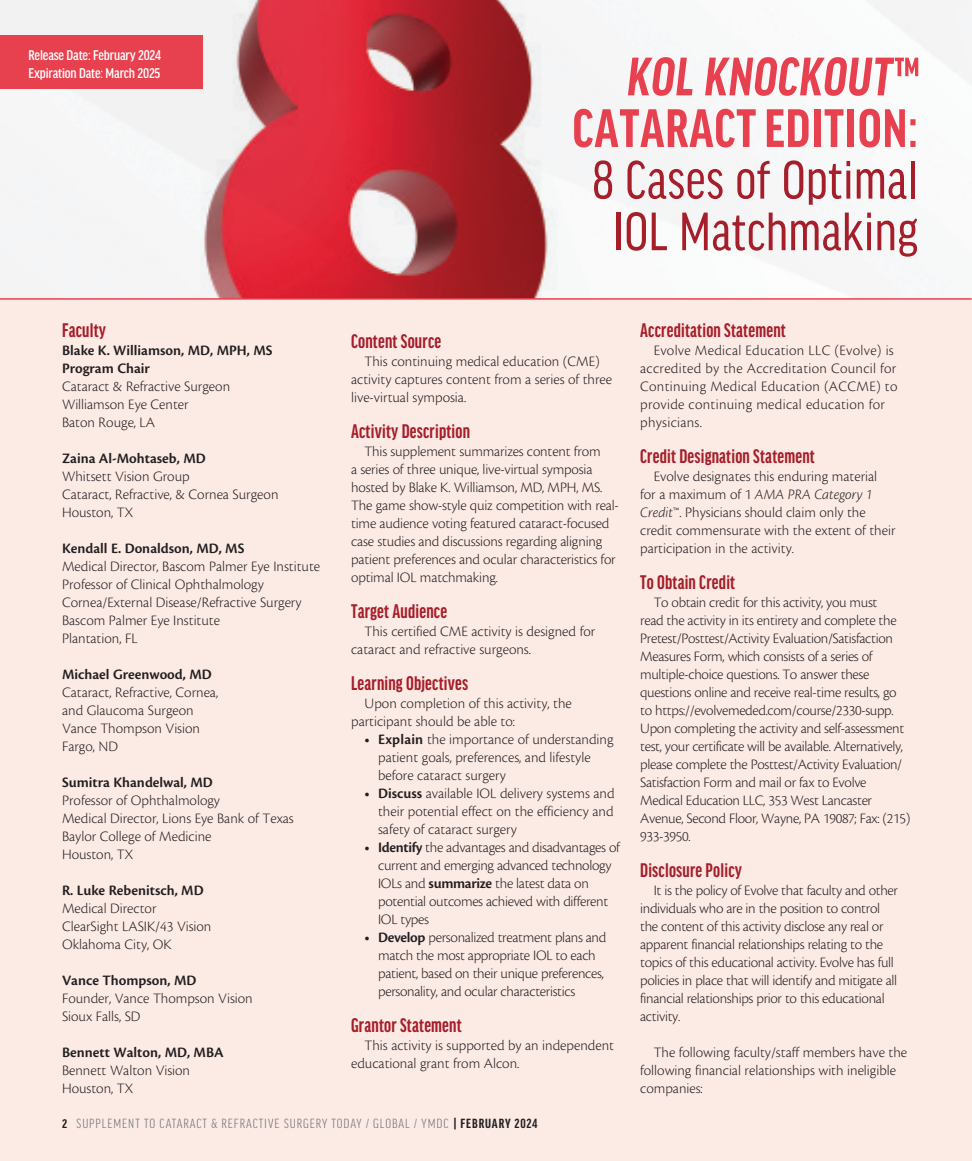
<style>
.page{position:relative;width:972px;height:1161px;background:#fceae5}
.page>*{position:absolute;margin:0;border:0;box-sizing:border-box;transform-origin:0 0}
.body{font:57.6px/51.6px "Good Headline Pro Cond News";letter-spacing:.005em;color:#a51e29;text-align:right;scale:.95 1}
.Subhead_Front_Matter{font:700 extra-condensed 21px "Good Headline Pro";letter-spacing:.01em;color:#a51e29}
.sidebar_body{font:300 15px/18px "Cronos Pro";letter-spacing:-.01em;color:#231f20}
.sidebar_body-2{font:600 15px "Cronos Pro";color:#231f20}
.sidebar_body-3{font:300 15px/18px "Cronos Pro";letter-spacing:.02em;color:#231f20}
.body-2{font:500 condensed 15px "Good Headline Pro";letter-spacing:-.01em;color:#fff}
.t1{font:300 extra-condensed 14.1px "Good Headline Pro";letter-spacing:.06em;color:#6c6d70;scale:1.11 1}
.s1{font-family:"Good Headline Pro";font-weight:700;font-style:italic;font-stretch:condensed;color:#e7414f}
.s2{font-family:"Good Headline Pro";font-weight:700;font-stretch:condensed;color:#e7414f}
.s3{font-weight:600}
.s4{font-weight:700;font-size:13.35px;color:#231f20}
.s5{font-weight:700;color:#231f20}
.s6{font-style:italic}
</style>
<div class="page">
<div style="left:0;top:0;width:972px;height:298px;background:#f6f6f7"></div>
<img style="left:201px;top:0;width:354px;height:298px">
<hr style="left:0;top:298px;width:972px;height:2px;background:#e7414f">
<div style="left:0;top:35px;width:202px;height:54px;background:#e7414f"></div>
<p class="body-2" style="left:28px;top:48px;width:134px">Release Date: February 2024</p>
<p class="body-2" style="left:28px;top:66px;width:133px">Expiration Date: March 2025</p>
<p class="body" style="left:572px;top:52px;width:365px"><span class="s1">KOL KNOCKOUT™<br></span><span class="s2">CATARACT EDITION:<br></span>8 Cases of Optimal<br>IOL Matchmaking</p>
<p class="Subhead_Front_Matter" style="left:62px;top:320px;width:46px">Faculty</p>
<p class="sidebar_body-2" style="left:62px;top:341px;width:212px">Blake K. Williamson, MD, MPH, MS</p>
<p class="sidebar_body-2" style="left:62px;top:359px;width:89px">Program Chair</p>
<p class="sidebar_body" style="left:62px;top:377px;width:170px">Cataract &amp; Refractive Surgeon<br>Williamson Eye Center<br>Baton Rouge, LA</p>
<p class="sidebar_body-2" style="left:62px;top:449px;width:145px">Zaina Al-Mohtaseb, MD</p>
<p class="sidebar_body" style="left:62px;top:467px;width:129px">Whitsett Vision Group</p>
<p class="sidebar_body" style="left:62px;top:485px;width:218px">Cataract, Refractive, &amp; Cornea Surgeon</p>
<p class="sidebar_body" style="left:62px;top:503px;width:72px">Houston, TX</p>
<p class="sidebar_body-2" style="left:62px;top:539px;width:184px">Kendall E. Donaldson, MD, MS</p>
<p class="sidebar_body" style="left:62px;top:557px;width:260px">Medical Director, Bascom Palmer Eye Institute Professor of Clinical Ophthalmology Cornea/External Disease/Refractive Surgery Bascom Palmer Eye Institute<br>Plantation, FL</p>
<p class="sidebar_body-2" style="left:62px;top:665px;width:151px">Michael Greenwood, MD</p>
<p class="sidebar_body" style="left:62px;top:683px;width:158px">Cataract, Refractive, Cornea, and Glaucoma Surgeon<br>Vance Thompson Vision<br>Fargo, ND</p>
<p class="sidebar_body-2" style="left:62px;top:773px;width:152px">Sumitra Khandelwal, MD</p>
<p class="sidebar_body" style="left:62px;top:791px;width:233px">Professor of Ophthalmology<br>Medical Director, Lions Eye Bank of Texas<br>Baylor College of Medicine<br>Houston, TX</p>
<p class="sidebar_body-2" style="left:62px;top:881px;width:143px">R. Luke Rebenitsch, MD</p>
<p class="sidebar_body" style="left:62px;top:899px;width:151px">Medical Director<br>ClearSight LASIK/43 Vision<br>Oklahoma City, OK</p>
<p class="sidebar_body-2" style="left:62px;top:971px;width:136px">Vance Thompson, MD</p>
<p class="sidebar_body" style="left:62px;top:989px;width:192px">Founder, Vance Thompson Vision<br>Sioux Falls, SD</p>
<p class="sidebar_body-2" style="left:62px;top:1043px;width:163px">Bennett Walton, MD, MBA</p>
<p class="sidebar_body" style="left:62px;top:1061px;width:130px">Bennett Walton Vision<br>Houston, TX</p>
<p class="Subhead_Front_Matter" style="left:351px;top:331px;width:92px">Content Source</p>
<p class="sidebar_body" style="left:351px;top:352px;width:263px;text-indent:14px">This continuing medical education (CME) activity captures content from a series of three live-virtual symposia.</p>
<p class="Subhead_Front_Matter" style="left:351px;top:421px;width:120px">Activity Description</p>
<p class="sidebar_body" style="left:351px;top:442px;width:269px;text-indent:14px">This supplement summarizes content from<br>a series of three unique, live-virtual symposia hosted by Blake K. Williamson, MD, MPH, MS.<br>The game show-style quiz competition with real&shy;time audience voting featured cataract-focused case studies and discussions regarding aligning patient preferences and ocular characteristics for optimal IOL matchmaking.</p>
<p class="Subhead_Front_Matter" style="left:351px;top:601px;width:98px">Target Audience</p>
<p class="sidebar_body" style="left:351px;top:622px;width:246px;text-indent:14px">This certified CME activity is designed for cataract and refractive surgeons.</p>
<p class="Subhead_Front_Matter" style="left:351px;top:673px;width:119px">Learning Objectives</p>
<p class="sidebar_body" style="left:351px;top:694px;width:222px;text-indent:14px">Upon completion of this activity, the participant should be able to:</p>
<p class="sidebar_body" style="left:378px;top:730px;width:237px;text-indent:-14px"><span class="s3">• Explain</span> the importance of understanding patient goals, preferences, and lifestyle before cataract surgery</p>
<p class="sidebar_body" style="left:378px;top:784px;width:238px;text-align:justify;text-indent:-14px"><span class="s3">• Discuss</span> available IOL delivery systems and their potential effect on the efficiency and safety of cataract surgery</p>
<p class="sidebar_body" style="left:378px;top:838px;width:243px;text-indent:-14px"><span class="s3">• Identify</span> the advantages and disadvantages of current and emerging advanced technology IOLs and <span class="s3">summarize</span> the latest data on potential outcomes achieved with different IOL types</p>
<p class="sidebar_body" style="left:378px;top:928px;width:230px;text-indent:-14px"><span class="s3">• Develop</span> personalized treatment plans and match the most appropriate IOL to each patient, based on their unique preferences, personality, and ocular characteristics</p>
<p class="Subhead_Front_Matter" style="left:351px;top:1015px;width:112px">Grantor Statement</p>
<p class="sidebar_body" style="left:351px;top:1036px;width:264px;text-indent:14px">This activity is supported by an independent educational grant from Alcon.</p>
<p class="t1" style="left:62px;top:1117px;width:430px"><span class="s4">2</span> SUPPLEMENT TO CATARACT &amp; REFRACTIVE SURGERY TODAY / GLOBAL / YMDC <span class="s5">| FEBRUARY 2024</span></p>
<p class="Subhead_Front_Matter" style="left:640px;top:320px;width:147px">Accreditation Statement</p>
<p class="sidebar_body-3" style="left:640px;top:341px;width:259px;text-indent:14px">Evolve Medical Education LLC (Evolve) is accredited by the Accreditation Council for Continuing Medical Education (ACCME) to provide continuing medical education for physicians.</p>
<p class="Subhead_Front_Matter" style="left:640px;top:446px;width:176px">Credit Designation Statement</p>
<p class="sidebar_body" style="left:640px;top:467px;width:257px;text-indent:14px">Evolve designates this enduring material for a maximum of 1 <span class="s6">AMA PRA Category 1<br>Credit</span>™. Physicians should claim only the credit commensurate with the extent of their participation in the activity.</p>
<p class="Subhead_Front_Matter" style="left:640px;top:572px;width:97px">To Obtain Credit</p>
<p class="sidebar_body" style="left:640px;top:593px;width:272px;text-indent:14px">To obtain credit for this activity, you must<br>read the activity in its entirety and complete the Pretest/Posttest/Activity Evaluation/Satisfaction Measures Form, which consists of a series of multiple-choice questions. To answer these questions online and receive real-time results, go to https://evolvemeded.com/course/2330-supp.<br>Upon completing the activity and self-assessment test, your certificate will be available. Alternatively, please complete the Posttest/Activity Evaluation/ Satisfaction Form and mail or fax to Evolve Medical Education LLC, 353 West Lancaster Avenue, Second Floor, Wayne, PA 19087; Fax: (215)<br>933-3950.</p>
<p class="Subhead_Front_Matter" style="left:640px;top:860px;width:103px">Disclosure Policy</p>
<p class="sidebar_body" style="left:640px;top:881px;width:259px;text-indent:14px">It is the policy of Evolve that faculty and other individuals who are in the position to control the content of this activity disclose any real or apparent financial relationships relating to the topics of this educational activity. Evolve has full policies in place that will identify and mitigate all financial relationships prior to this educational activity.</p>
<p class="sidebar_body" style="left:640px;top:1043px;width:268px;text-indent:14px">The following faculty/staff members have the following financial relationships with ineligible companies:</p>
</div>
